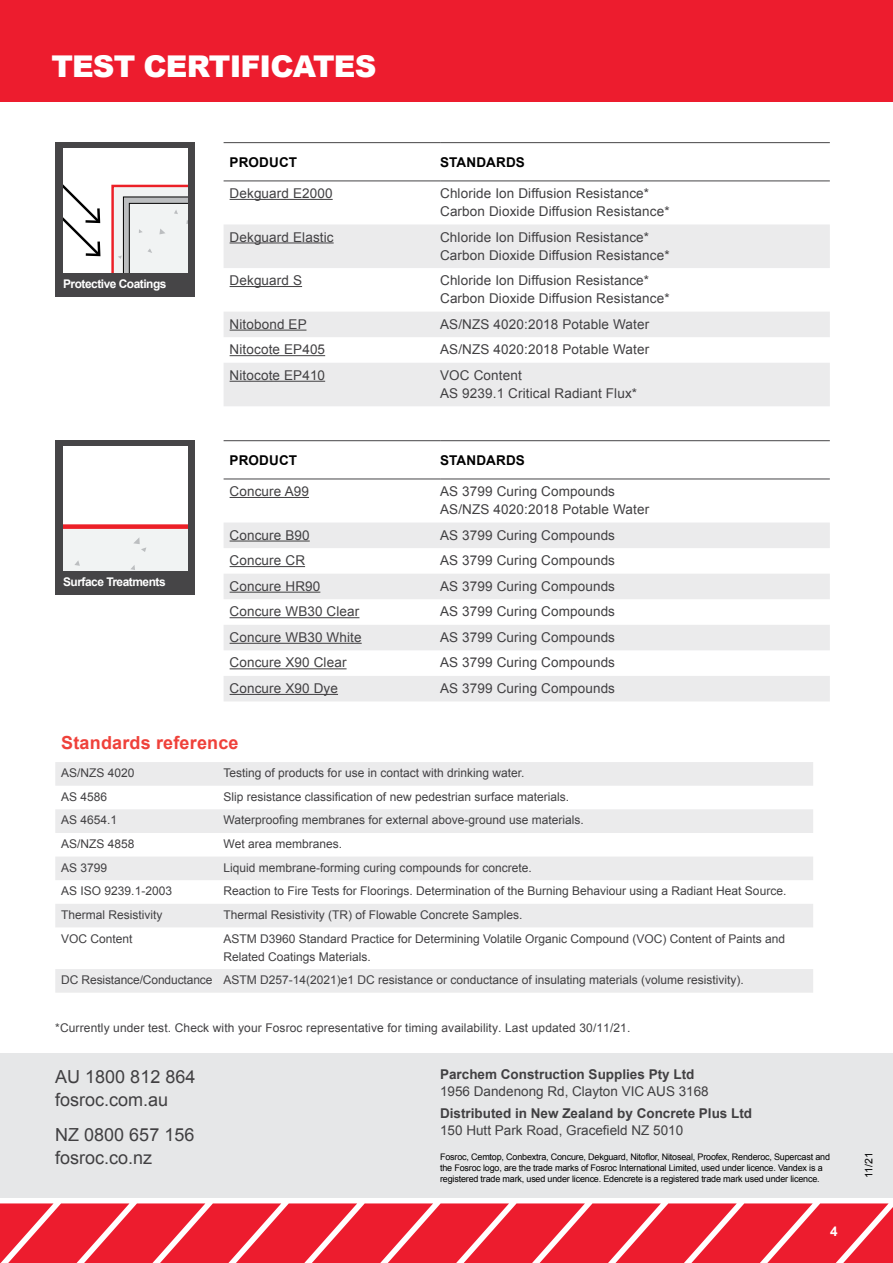
<style>
.page{position:relative;width:893px;height:1263px;background:#fff}
.page>*{position:absolute;margin:0;border:0;box-sizing:border-box;transform-origin:0 0}
.t1{font:900 30px "Arial";letter-spacing:-.03em;color:#fff}
.t2{font:18px/23px "Arial";color:#414042}
.t3{font:700 18px "Arial";letter-spacing:.01em;color:#ef413a}
.t4{font:13.5px/18px "Arial";letter-spacing:.01em;color:#414042}
.t5{font:700 13.5px "Arial";color:#414042}
.t6{font:700 13.5px "Arial";letter-spacing:.01em;color:#000}
.t7{font:700 13.5px "Arial";color:#fff}
.t8{font:12px/18px "Arial";color:#414042}
.t9{font:700 12px "Arial";letter-spacing:-.04em;color:#fff}
.t10{font:10.5px "Arial";color:#000}
.t11{font:9px/11.2px "Arial";letter-spacing:-.02em;color:#000}
</style>
<div class="page">
<svg style="left:0;top:1203px;width:893px;height:60px;background:#ee3444"></svg>
<div style="left:0;top:1053px;width:893px;height:144px;background:#e6e7e8"></div>
<div style="left:0;top:0;width:893px;height:102px;background:#ed1c2e"></div>
<div style="left:55px;top:440px;width:140px;height:155px;background:#464547"></div>
<div style="left:63px;top:447px;width:124px;height:124px;background:#fff"></div>
<svg style="left:63px;top:524px;width:124px;height:47px"></svg>
<svg style="left:224px;top:523px;width:606px;height:178px;fill:#ebebec"></svg>
<hr style="left:224px;top:440px;width:216px;height:1px;background:#464547">
<hr style="left:440px;top:440px;width:390px;height:1px;background:#464547">
<hr style="left:224px;top:479px;width:216px;height:1px;background:#464547">
<hr style="left:440px;top:479px;width:390px;height:1px;background:#464547">
<hr style="left:230px;top:497px;width:79px;height:1px;background:#414042">
<hr style="left:230px;top:540px;width:80px;height:1px;background:#414042">
<hr style="left:230px;top:566px;width:75px;height:1px;background:#414042">
<hr style="left:230px;top:592px;width:90px;height:1px;background:#414042">
<hr style="left:230px;top:617px;width:129px;height:1px;background:#414042">
<hr style="left:230px;top:643px;width:132px;height:1px;background:#414042">
<hr style="left:230px;top:668px;width:117px;height:1px;background:#414042">
<hr style="left:230px;top:694px;width:108px;height:1px;background:#414042">
<svg style="left:55px;top:762px;width:758px;height:231px;fill:#f0f0f1"></svg>
<svg style="left:224px;top:224px;width:606px;height:182px;fill:#ebebec"></svg>
<hr style="left:224px;top:142px;width:216px;height:1px;background:#464547">
<hr style="left:440px;top:142px;width:390px;height:1px;background:#464547">
<hr style="left:224px;top:181px;width:216px;height:1px;background:#464547">
<hr style="left:440px;top:181px;width:390px;height:1px;background:#464547">
<hr style="left:230px;top:199px;width:103px;height:1px;background:#414042">
<hr style="left:230px;top:242px;width:104px;height:1px;background:#414042">
<hr style="left:230px;top:286px;width:72px;height:1px;background:#414042">
<hr style="left:230px;top:330px;width:76px;height:1px;background:#414042">
<hr style="left:230px;top:355px;width:95px;height:1px;background:#414042">
<hr style="left:230px;top:381px;width:95px;height:1px;background:#414042">
<div style="left:55px;top:142px;width:140px;height:155px;background:#464547"></div>
<div style="left:63px;top:149px;width:124px;height:124px;background:#fff"></div>
<svg style="left:63px;top:184px;width:38px;height:73px"></svg>
<svg style="left:111px;top:185px;width:76px;height:88px"></svg>
<h1 class="t1" style="left:51px;top:44px;width:326px">TEST CERTIFICATES</h1>
<p class="t9" style="left:63px;top:276px;width:105px">Protective Coatings</p>
<p class="t9" style="left:63px;top:574px;width:104px">Surface Treatments</p>
<p class="t6" style="left:230px;top:153px;width:69px">PRODUCT</p>
<p class="t6" style="left:440px;top:153px;width:86px">STANDARDS</p>
<p class="t4" style="left:230px;top:184px;width:105px">Dekguard E2000</p>
<p class="t4" style="left:440px;top:184px;width:231px">Chloride Ion Diffusion Resistance*<br>Carbon Dioxide Diffusion Resistance*</p>
<p class="t4" style="left:230px;top:228px;width:106px">Dekguard Elastic</p>
<p class="t4" style="left:440px;top:228px;width:231px">Chloride Ion Diffusion Resistance*<br>Carbon Dioxide Diffusion Resistance*</p>
<p class="t4" style="left:230px;top:271px;width:74px">Dekguard S</p>
<p class="t4" style="left:440px;top:271px;width:231px">Chloride Ion Diffusion Resistance*<br>Carbon Dioxide Diffusion Resistance*</p>
<p class="t4" style="left:230px;top:315px;width:79px">Nitobond EP</p>
<p class="t4" style="left:440px;top:315px;width:211px">AS/NZS 4020:2018 Potable Water</p>
<p class="t4" style="left:230px;top:341px;width:97px">Nitocote EP405</p>
<p class="t4" style="left:440px;top:341px;width:211px">AS/NZS 4020:2018 Potable Water</p>
<p class="t4" style="left:230px;top:366px;width:97px">Nitocote EP410</p>
<p class="t4" style="left:440px;top:366px;width:199px">VOC Content<br>AS 9239.1 Critical Radiant Flux*</p>
<p class="t6" style="left:230px;top:451px;width:69px">PRODUCT</p>
<p class="t6" style="left:440px;top:451px;width:86px">STANDARDS</p>
<p class="t4" style="left:230px;top:482px;width:81px">Concure A99</p>
<p class="t4" style="left:440px;top:482px;width:211px">AS 3799 Curing Compounds<br>AS/NZS 4020:2018 Potable Water</p>
<p class="t4" style="left:230px;top:526px;width:82px">Concure B90</p>
<p class="t4" style="left:440px;top:526px;width:176px">AS 3799 Curing Compounds</p>
<p class="t4" style="left:230px;top:552px;width:77px">Concure CR</p>
<p class="t4" style="left:440px;top:552px;width:176px">AS 3799 Curing Compounds</p>
<p class="t4" style="left:230px;top:577px;width:92px">Concure HR90</p>
<p class="t4" style="left:440px;top:577px;width:176px">AS 3799 Curing Compounds</p>
<p class="t4" style="left:230px;top:603px;width:131px">Concure WB30 Clear</p>
<p class="t4" style="left:440px;top:603px;width:176px">AS 3799 Curing Compounds</p>
<p class="t4" style="left:230px;top:628px;width:134px">Concure WB30 White</p>
<p class="t4" style="left:440px;top:628px;width:176px">AS 3799 Curing Compounds</p>
<p class="t4" style="left:230px;top:654px;width:118px">Concure X90 Clear</p>
<p class="t4" style="left:440px;top:654px;width:176px">AS 3799 Curing Compounds</p>
<p class="t4" style="left:230px;top:679px;width:110px">Concure X90 Dye</p>
<p class="t4" style="left:440px;top:679px;width:176px">AS 3799 Curing Compounds</p>
<h2 class="t3" style="left:61px;top:731px;width:179px">Standards reference</h2>
<p class="t8" style="left:61px;top:764px;width:75px">AS/NZS 4020</p>
<p class="t8" style="left:224px;top:764px;width:302px">Testing of products for use in contact with drinking water.</p>
<p class="t8" style="left:61px;top:788px;width:48px">AS 4586</p>
<p class="t8" style="left:224px;top:788px;width:347px">Slip resistance classification of new pedestrian surface materials.</p>
<p class="t8" style="left:61px;top:811px;width:58px">AS 4654.1</p>
<p class="t8" style="left:224px;top:811px;width:362px">Waterproofing membranes for external above-ground use materials.</p>
<p class="t8" style="left:61px;top:835px;width:75px">AS/NZS 4858</p>
<p class="t8" style="left:224px;top:835px;width:120px">Wet area membranes.</p>
<p class="t8" style="left:61px;top:858px;width:48px">AS 3799</p>
<p class="t8" style="left:224px;top:858px;width:310px">Liquid membrane-forming curing compounds for concrete.</p>
<p class="t8" style="left:61px;top:882px;width:112px">AS ISO 9239.1-2003</p>
<p class="t8" style="left:224px;top:882px;width:564px">Reaction to Fire Tests for Floorings. Determination of the Burning Behaviour using a Radiant Heat Source.</p>
<p class="t8" style="left:61px;top:906px;width:103px">Thermal Resistivity</p>
<p class="t8" style="left:224px;top:906px;width:300px">Thermal Resistivity (TR) of Flowable Concrete Samples.</p>
<p class="t8" style="left:61px;top:929px;width:73px">VOC Content</p>
<p class="t8" style="left:224px;top:929px;width:563px">ASTM D3960 Standard Practice for Determining Volatile Organic Compound (VOC) Content of Paints and<br>Related Coatings Materials.</p>
<p class="t8" style="left:61px;top:971px;width:684px">DC Resistance/Conductance ASTM D257-14(2021)e1 DC resistance or conductance of insulating materials (volume resistivity).</p>
<p class="t8" style="left:55px;top:1019px;width:577px">*Currently under test. Check with your Fosroc representative for timing availability. Last updated 30/11/21.</p>
<h2 class="t2" style="left:55px;top:1065px;width:142px">AU 1800 812 864 fosroc.com.au</h2>
<h2 class="t2" style="left:55px;top:1123px;width:141px">NZ 0800 657 156 fosroc.co.nz</h2>
<p class="t5" style="left:440px;top:1066px;width:256px">Parchem Construction Supplies Pty Ltd</p>
<p class="t4" style="left:440px;top:1082px;width:270px">1956 Dandenong Rd, Clayton VIC AUS 3168</p>
<p class="t5" style="left:440px;top:1105px;width:314px">Distributed in New Zealand by Concrete Plus Ltd</p>
<p class="t4" style="left:440px;top:1121px;width:245px">150 Hutt Park Road, Gracefield NZ 5010</p>
<p class="t11" style="left:440px;top:1151px;width:391px">Fosroc, Cemtop, Conbextra, Concure, Dekguard, Nitoflor, Nitoseal, Proofex, Renderoc, Supercast and the Fosroc logo, are the trade marks of Fosroc International Limited, used under licence. Vandex is a registered trade mark, used under licence. Edencrete is a registered trade mark used under licence.</p>
<p class="t10" style="left:862px;top:1178px;width:28px;rotate:-90deg">11/21</p>
<p class="t7" style="left:830px;top:1222px;width:9px">4</p>
</div>
